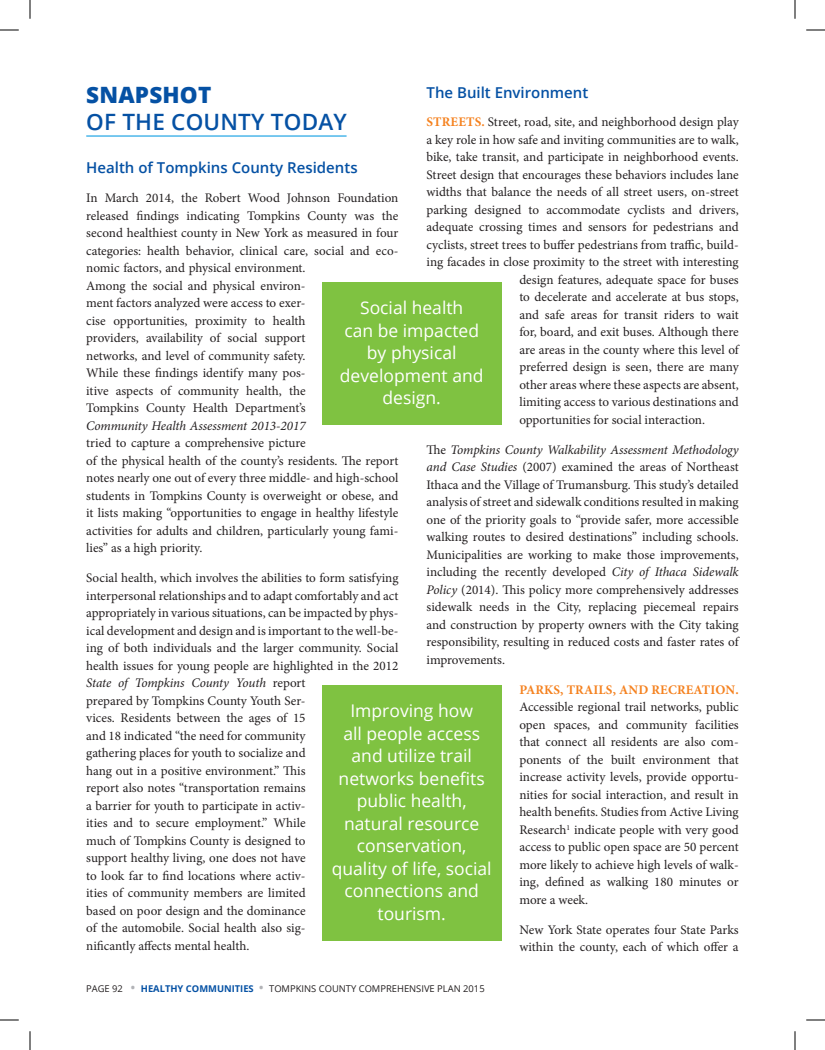
<style>
.page{position:relative;width:825px;height:1050px;background:#fff}
.page>*{position:absolute;margin:0;border:0;box-sizing:border-box;transform-origin:0 0}
.Heading_1--TB{font:600 22.5px/26.2px "Open Sans";letter-spacing:.01em;color:#0551a4}
.Heading_2--TB{font:17.5px/22.5px "Open Sans";color:#fff;text-align:center}
.Heading_2--TB-2{font:600 15px "Open Sans";color:#0551a4}
.BODY_COPY-TB{font:13.12px/17.5px "Minion Pro";color:#231f20}
.FOOTER--tb{font:9.38px "Open Sans";color:#231f20}
.s1{font-weight:700;color:#f58220}
.s2{font-style:italic}
.s3{font-weight:800}
.s4{font-size:15px;color:#b2b3b7}
.s5{font-weight:700;color:#0551a4}
</style>
<div class="page">
<hr style="left:86px;top:135px;width:261px;height:2px;background:#70c5ee">
<div style="left:322px;top:283px;width:180px;height:142px;background:#7fc241"></div>
<div style="left:322px;top:685px;width:180px;height:255px;background:#7fc241"></div>
<svg style="left:0;top:29px;width:19px;height:2px"></svg>
<svg style="left:806px;top:29px;width:19px;height:2px"></svg>
<svg style="left:0;top:1019px;width:19px;height:2px"></svg>
<svg style="left:806px;top:1019px;width:19px;height:2px"></svg>
<svg style="left:29px;top:0;width:2px;height:19px"></svg>
<svg style="left:29px;top:1031px;width:2px;height:19px"></svg>
<svg style="left:794px;top:0;width:2px;height:19px"></svg>
<svg style="left:794px;top:1031px;width:2px;height:19px"></svg>
<p class="Heading_2--TB-2" style="left:427px;top:82px;width:163px">The Built Environment</p>
<p class="BODY_COPY-TB" style="left:427px;top:114px;width:314px"><span class="s1">STREETS.</span> Street, road, site, and neighborhood design play</p>
<p class="BODY_COPY-TB" style="left:427px;top:131px;width:314px">a key role in how safe and inviting communities are to walk,</p>
<p class="BODY_COPY-TB" style="left:427px;top:149px;width:314px">bike, take transit, and participate in neighborhood events.</p>
<p class="BODY_COPY-TB" style="left:427px;top:166px;width:314px">Street design that encourages these behaviors includes lane</p>
<p class="BODY_COPY-TB" style="left:427px;top:184px;width:314px">widths that balance the needs of all street users, on-street</p>
<p class="BODY_COPY-TB" style="left:427px;top:201px;width:314px">parking designed to accommodate cyclists and drivers,</p>
<p class="BODY_COPY-TB" style="left:427px;top:219px;width:314px">adequate crossing times and sensors for pedestrians and</p>
<p class="BODY_COPY-TB" style="left:427px;top:236px;width:314px">cyclists, street trees to buffer pedestrians from traffic, build-</p>
<p class="BODY_COPY-TB" style="left:427px;top:254px;width:314px">ing facades in close proximity to the street with interesting</p>
<p class="BODY_COPY-TB" style="left:519px;top:271px;width:221px">design features, adequate space for buses</p>
<p class="BODY_COPY-TB" style="left:519px;top:289px;width:221px">to decelerate and accelerate at bus stops,</p>
<p class="BODY_COPY-TB" style="left:519px;top:306px;width:221px">and safe areas for transit riders to wait</p>
<p class="BODY_COPY-TB" style="left:519px;top:324px;width:221px">for, board, and exit buses. Although there</p>
<p class="BODY_COPY-TB" style="left:519px;top:341px;width:221px">are areas in the county where this level of</p>
<p class="BODY_COPY-TB" style="left:519px;top:359px;width:221px">preferred design is seen, there are many</p>
<p class="BODY_COPY-TB" style="left:519px;top:376px;width:221px">other areas where these aspects are absent,</p>
<p class="BODY_COPY-TB" style="left:519px;top:394px;width:221px">limiting access to various destinations and</p>
<p class="BODY_COPY-TB" style="left:519px;top:411px;width:187px">opportunities for social interaction.</p>
<p class="BODY_COPY-TB" style="left:427px;top:441px;width:314px;text-align:justify">The <span class="s2">Tompkins County Walkability Assessment Methodology and Case Studies</span> (2007) examined the areas of Northeast Ithaca and the Village of Trumansburg. This study’s detailed analysis of street and sidewalk conditions resulted in making one of the priority goals to “provide safer, more accessible walking routes to desired destinations” including schools.<br>Municipalities are working to make those improvements, including the recently developed <span class="s2">City of Ithaca Sidewalk Policy</span> (2014). This policy more comprehensively addresses sidewalk needs in the City, replacing piecemeal repairs and construction by property owners with the City taking responsibility, resulting in reduced costs and faster rates of improvements.</p>
<p class="BODY_COPY-TB" style="left:519px;top:681px;width:221px;text-align:justify"><span class="s1">PARKS, TRAILS, AND RECREATION.<br></span>Accessible regional trail networks, public open spaces, and community facilities that connect all residents are also com&shy;ponents of the built environment that increase activity levels, provide opportu&shy;nities for social interaction, and result in health benefits. Studies from Active Living Research<sup>1</sup> indicate people with very good access to public open space are 50 percent more likely to achieve high levels of walk&shy;ing, defined as walking 180 minutes or more a week.</p>
<p class="BODY_COPY-TB" style="left:519px;top:921px;width:221px">New York State operates four State Parks within the county, each of which offer a</p>
<p class="Heading_1--TB" style="left:86px;top:82px;width:262px"><span class="s3">SNAPSHOT<br></span>OF THE COUNTY TODAY</p>
<p class="Heading_2--TB-2" style="left:86px;top:158px;width:273px">Health of Tompkins County Residents</p>
<p class="BODY_COPY-TB" style="left:86px;top:189px;width:314px">In March 2014, the Robert Wood Johnson Foundation released findings indicating Tompkins County was the second healthiest county in New York as measured in four categories: health behavior, clinical care, social and eco&shy;nomic factors, and physical environment.<br>Among the social and physical environ-<br>ment factors analyzed were access to exer-<br>cise opportunities, proximity to health<br>providers, availability of social support<br>networks, and level of community safety.<br>While these findings identify many pos-<br>itive aspects of community health, the<br>Tompkins County Health Department’s<br><span class="s2">Community Health Assessment 2013-2017<br></span>tried to capture a comprehensive picture<br>of the physical health of the county’s residents. The report notes nearly one out of every three middle- and high-school students in Tompkins County is overweight or obese, and it lists making “opportunities to engage in healthy lifestyle activities for adults and children, particularly young fami&shy;lies” as a high priority.</p>
<p class="BODY_COPY-TB" style="left:86px;top:569px;width:314px">Social health, which involves the abilities to form satisfying interpersonal relationships and to adapt comfortably and act appropriately in various situations, can be impacted by phys&shy;ical development and design and is important to the well-be&shy;ing of both individuals and the larger community. Social health issues for young people are highlighted in the 2012<br><span class="s2">State of Tompkins County Youth</span> report<br>prepared by Tompkins County Youth Ser-<br>vices. Residents between the ages of 15<br>and 18 indicated “the need for community<br>gathering places for youth to socialize and<br>hang out in a positive environment.” This<br>report also notes “transportation remains<br>a barrier for youth to participate in activ-<br>ities and to secure employment.” While<br>much of Tompkins County is designed to<br>support healthy living, one does not have<br>to look far to find locations where activ-<br>ities of community members are limited<br>based on poor design and the dominance<br>of the automobile. Social health also sig-<br>nificantly affects mental health.</p>
<p class="Heading_2--TB" style="left:340px;top:296px;width:145px">Social health<br>can be impacted by physical development and design.</p>
<p class="Heading_2--TB" style="left:332px;top:699px;width:161px">Improving how<br>all people access and utilize trail networks benefits public health, natural resource conservation, quality of life, social connections and tourism.</p>
<p class="FOOTER--tb" style="left:86px;top:982px;width:400px">PAGE 92 <span class="s4">•</span> <span class="s5">HEALTHY COMMUNITIES</span> <span class="s4">•</span> TOMPKINS COUNTY COMPREHENSIVE PLAN 2015</p>
</div>
